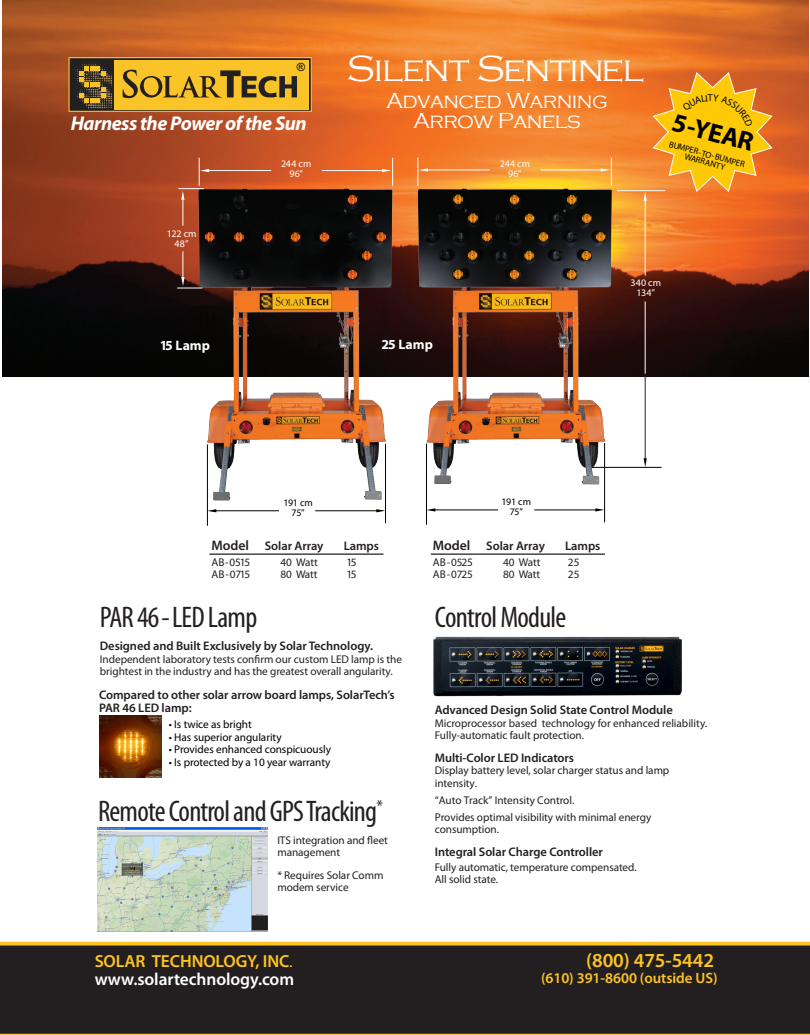
<style>
.page{position:relative;width:810px;height:1035px;background:#fff}
.page>*{position:absolute;margin:0;border:0;box-sizing:border-box;transform-origin:0 0}
.t1{font:300 37.38px "Copperplate Gothic";letter-spacing:-.025em;color:#fff}
.t2{font:condensed 29.88px "Myriad Pro";letter-spacing:-.025em;color:#231f20}
.t3{font:700 26.25px "Myriad";color:#000}
.t4{font:300 22.38px/19.9px "Copperplate Gothic";letter-spacing:-.025em;color:#fff;text-align:center}
.t5{font:italic 700 20px "Myriad Pro";letter-spacing:-.025em;color:#fff}
.t6{font:600 19.88px "Myriad Pro";letter-spacing:-.005em;color:#fec422}
.t7{font:600 17.5px "Myriad Pro";letter-spacing:-.005em;color:#fec422}
.t8{font:600 17.38px "Myriad Pro";letter-spacing:-.005em;color:#fff}
.t9{font:600 15px "Myriad Pro";letter-spacing:-.005em;color:#fec422}
.t10{font:700 13.75px "Myriad Pro";color:#fff}
.t11{font:600 12.5px/12.5px "Myriad Pro";letter-spacing:-.005em;color:#231f20}
.t12{font:11.25px/12.5px "Myriad Pro";letter-spacing:-.005em;color:#231f20}
.t13{font:11.25px "Myriad Pro";letter-spacing:-.005em;color:#000}
.t14{font:700 11.25px "Arial";color:#231f20}
.t15{font:10px/10px "Myriad Pro";letter-spacing:.005em;color:#fff;text-align:center}
.t16{font:10px/10px "Myriad Pro";letter-spacing:-.025em;color:#000;text-align:center}
.t17{font:8.75px/8px "Myriad";color:#000;text-align:center}
.s1{font-size:13.75px}
.s2{font-size:12.5px}
</style>
<div class="page">
<img style="left:3px;top:0;width:805px;height:376px">
<img style="left:434px;top:165px;width:219px;height:358px">
<img style="left:158px;top:165px;width:276px;height:358px">
<hr style="left:209px;top:554px;width:175px;height:1px;background:#231f20">
<hr style="left:435px;top:510px;width:63px;height:1px;background:#000">
<hr style="left:604px;top:443px;width:1px;height:79px;background:#000">
<svg style="left:601px;top:158px;width:11px;height:28px"></svg>
<svg style="left:417px;top:158px;width:11px;height:28px"></svg>
<hr style="left:541px;top:169px;width:64px;height:1px;background:#fff">
<hr style="left:428px;top:169px;width:62px;height:1px;background:#fff">
<svg style="left:427px;top:508px;width:8px;height:4px"></svg>
<hr style="left:426px;top:444px;width:1px;height:81px;background:#000">
<svg style="left:595px;top:508px;width:9px;height:4px"></svg>
<hr style="left:534px;top:510px;width:64px;height:1px;background:#000">
<hr style="left:216px;top:510px;width:63px;height:1px;background:#000">
<hr style="left:385px;top:444px;width:1px;height:79px;background:#000">
<svg style="left:208px;top:509px;width:8px;height:3px"></svg>
<hr style="left:207px;top:444px;width:1px;height:82px;background:#000">
<svg style="left:376px;top:509px;width:9px;height:3px"></svg>
<hr style="left:315px;top:510px;width:64px;height:1px;background:#000">
<svg style="left:382px;top:158px;width:11px;height:28px"></svg>
<hr style="left:322px;top:170px;width:64px;height:1px;background:#fff">
<hr style="left:209px;top:170px;width:62px;height:1px;background:#fff">
<hr style="left:645px;top:200px;width:1px;height:76px;background:#fff">
<hr style="left:617px;top:190px;width:48px;height:1px;background:#fff">
<svg style="left:644px;top:458px;width:3px;height:9px"></svg>
<hr style="left:645px;top:374px;width:1px;height:85px;background:#231f20">
<hr style="left:592px;top:467px;width:70px;height:1px;background:#000">
<hr style="left:645px;top:301px;width:1px;height:73px;background:#fff">
<svg style="left:177px;top:251px;width:25px;height:38px"></svg>
<svg style="left:179px;top:158px;width:30px;height:68px"></svg>
<svg style="left:69px;top:57px;width:243px;height:55px"></svg>
<img style="left:100px;top:716px;width:61px;height:61px">
<img style="left:434px;top:637px;width:247px;height:60px">
<div style="left:0;top:942px;width:810px;height:93px;background:#231f20"></div>
<hr style="left:431px;top:554px;width:174px;height:1px;background:#231f20">
<img style="left:97px;top:828px;width:170px;height:104px">
<svg style="left:644px;top:71px;width:130px;height:130px"></svg>
<p class="t14" style="left:297px;top:60px;width:10px">®</p>
<h3 class="t5" style="left:71px;top:110px;width:237px">Harness the Power of the Sun</h3>
<p class="t15" style="left:167px;top:229px;width:31px">122 cm<br>48”</p>
<p class="t10" style="left:160px;top:336px;width:52px">15 Lamp</p>
<p class="t15" style="left:281px;top:159px;width:32px">244 cm<br>96”</p>
<h1 class="t1" style="left:347px;top:48px;width:299px">Silent Sentinel</h1>
<h3 class="t4" style="left:387px;top:91px;width:223px">Advanced Warning<br>Arrow Panels</h3>
<p class="t15" style="left:500px;top:158px;width:32px">244 cm<br>96”</p>
<h3 class="t3" style="left:676px;top:108px;width:85px;rotate:15deg">5-YEAR</h3>
<p class="t17" style="left:670px;top:141px;width:79px;rotate:15deg">BUMPER-TO-BUMPER<br>WARRANTY</p>
<p class="t10" style="left:381px;top:336px;width:53px">25 Lamp</p>
<p class="t15" style="left:631px;top:278px;width:32px">340 cm<br>134”</p>
<p class="t16" style="left:283px;top:498px;width:31px">191 cm<br>75”</p>
<p class="t11" style="left:211px;top:539px;width:114px"><span class="s1">Model</span> Solar Array</p>
<p class="t11" style="left:344px;top:539px;width:37px">Lamps</p>
<p class="t12" style="left:212px;top:556px;width:40px">AB-0515</p>
<p class="t12" style="left:280px;top:556px;width:39px">40 Watt</p>
<p class="t12" style="left:347px;top:556px;width:12px">15</p>
<p class="t12" style="left:212px;top:568px;width:40px">AB-0715</p>
<p class="t12" style="left:280px;top:568px;width:39px">80 Watt</p>
<p class="t12" style="left:347px;top:568px;width:12px">15</p>
<p class="t16" style="left:502px;top:497px;width:31px">191 cm<br>75”</p>
<p class="t11" style="left:433px;top:539px;width:114px"><span class="s1">Model</span> Solar Array</p>
<p class="t11" style="left:565px;top:539px;width:37px">Lamps</p>
<p class="t12" style="left:433px;top:556px;width:41px">AB-0525</p>
<p class="t12" style="left:503px;top:556px;width:39px">40 Watt</p>
<p class="t12" style="left:568px;top:556px;width:13px">25</p>
<p class="t12" style="left:433px;top:568px;width:41px">AB-0725</p>
<p class="t12" style="left:503px;top:568px;width:39px">80 Watt</p>
<p class="t12" style="left:568px;top:568px;width:13px">25</p>
<h2 class="t2" style="left:100px;top:599px;width:159px">PAR 46-LED Lamp</h2>
<p class="t11" style="left:100px;top:639px;width:275px">Designed and Built Exclusively by Solar Technology.</p>
<p class="t11" style="left:99px;top:689px;width:297px">Compared to other solar arrow board lamps, SolarTech’s<br>PAR 46 LED lamp:</p>
<p class="t13" style="left:169px;top:718px;width:84px">• Is twice as bright</p>
<p class="t13" style="left:169px;top:730px;width:114px">• Has superior angularity</p>
<p class="t13" style="left:169px;top:743px;width:164px">• Provides enhanced conspicuously</p>
<p class="t13" style="left:169px;top:755px;width:163px">• Is protected by a 10 year warranty</p>
<p class="t12" style="left:100px;top:653px;width:304px">Independent laboratory tests confirm our custom LED lamp is the brightest in the industry and has the greatest overall angularity.</p>
<h2 class="t2" style="left:98px;top:793px;width:286px">Remote Control and GPS Tracking<sup>*</sup></h2>
<p class="t12" style="left:277px;top:834px;width:112px">ITS integration and fleet management</p>
<p class="t12" style="left:277px;top:869px;width:108px">* Requires Solar Comm modem service</p>
<h3 class="t7" style="left:95px;top:950px;width:199px">SOLAR TECHNOLOGY, INC<span class="s2">.</span></h3>
<h3 class="t8" style="left:95px;top:968px;width:201px">www.solartechnology.com</h3>
<h2 class="t2" style="left:435px;top:599px;width:133px">Control Module</h2>
<p class="t11" style="left:435px;top:703px;width:240px">Advanced Design Solid State Control Module</p>
<p class="t12" style="left:435px;top:716px;width:274px">Microprocessor based technology for enhanced reliability.<br>Fully-automatic fault protection.</p>
<p class="t11" style="left:435px;top:751px;width:141px">Multi-Color LED Indicators</p>
<p class="t12" style="left:435px;top:764px;width:236px">Display battery level, solar charger status and lamp intensity.</p>
<p class="t12" style="left:435px;top:791px;width:218px;line-height:17px">“Auto Track” Intensity Control.<br>Provides optimal visibility with minimal energy</p>
<p class="t12" style="left:435px;top:823px;width:66px">consumption.</p>
<p class="t11" style="left:435px;top:845px;width:170px">Integral Solar Charge Controller</p>
<p class="t12" style="left:435px;top:861px;width:203px">Fully automatic, temperature compensated.<br>All solid state.</p>
<h3 class="t6" style="left:586px;top:948px;width:129px">(800) 475-5442</h3>
<h3 class="t9" style="left:541px;top:968px;width:178px">(610) 391-8600 (outside US)</h3>
</div>
